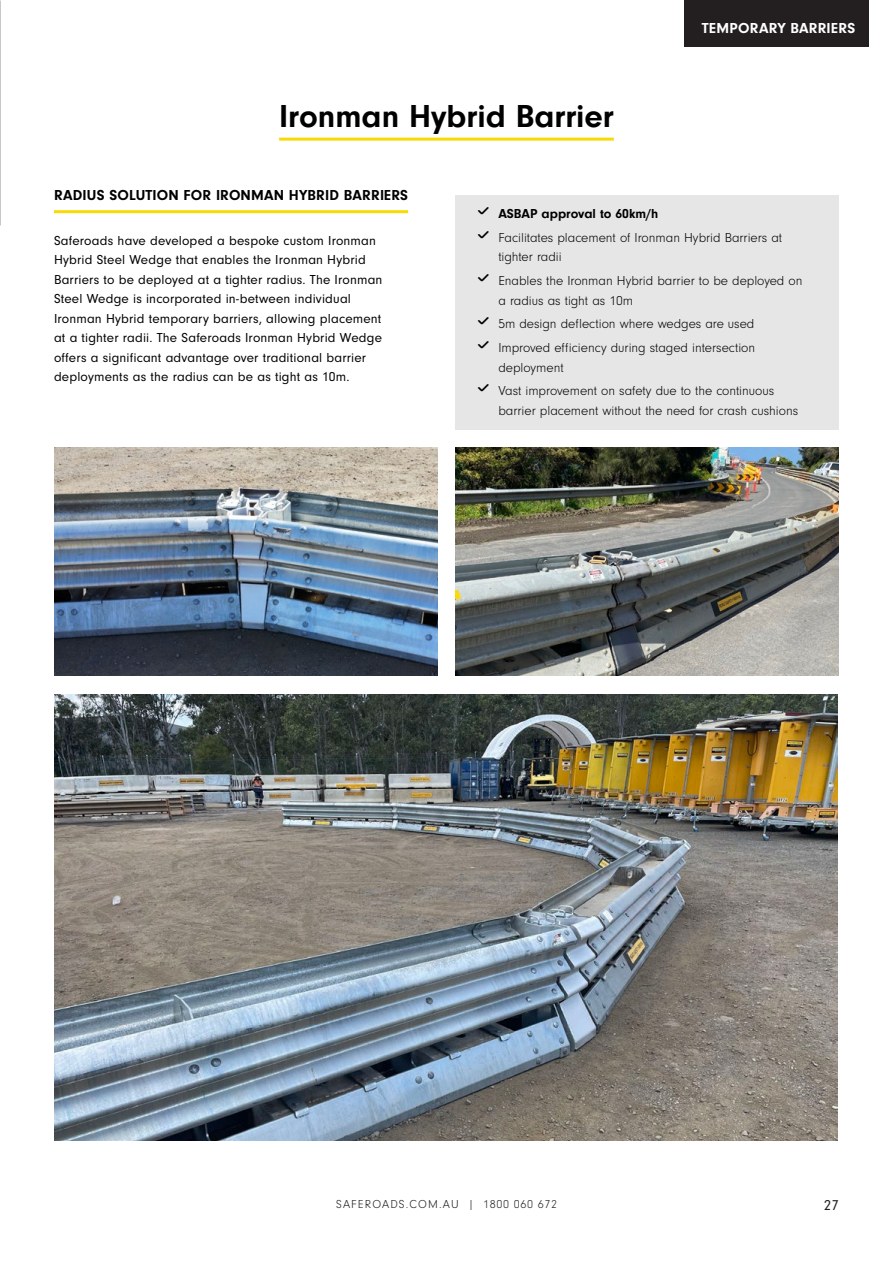
<style>
.page{position:relative;width:893px;height:1263px;background:#fff}
.page>*{position:absolute;margin:0;border:0;box-sizing:border-box;transform-origin:0 0}
.t1{font:700 33px "Neuzeit Gro";color:#000}
.t2{font:700 15px "Neuzeit Gro";letter-spacing:.01em;color:#000}
.t3{font:700 15px "Neuzeit Gro";letter-spacing:.015em;color:#fff}
.t4{font:15px "Neuzeit Gro";color:#231f20}
.t5{font:13.5px/19.5px "Neuzeit Gro";letter-spacing:.015em;color:#000}
.t6{font:300 13.5px/19.5px "Neuzeit Gro";color:#000}
.t7{font:700 13.5px "Neuzeit Gro";color:#000}
.t8{font:300 12px "Neuzeit Gro";letter-spacing:.08em;color:#231f20}
.s1{font-family:"SS Community";font-weight:400}
</style>
<div class="page">
<hr style="left:279px;top:138px;width:335px;height:3px;background:#f8da04">
<hr style="left:54px;top:210px;width:354px;height:3px;background:#f8da04">
<img style="left:54px;top:448px;width:383px;height:227px">
<div style="left:456px;top:195px;width:383px;height:234px;background:#e6e6e6"></div>
<img style="left:54px;top:694px;width:783px;height:446px">
<img style="left:455px;top:448px;width:384px;height:227px">
<div style="left:685px;top:0;width:184px;height:47px;background:#231f20"></div>
<h1 class="t1" style="left:279px;top:98px;width:336px">Ironman Hybrid Barrier</h1>
<p class="t3" style="left:702px;top:19px;width:155px">TEMPORARY BARRIERS</p>
<p class="t2" style="left:54px;top:186px;width:356px">RADIUS SOLUTION FOR IRONMAN HYBRID BARRIERS</p>
<p class="t5" style="left:54px;top:231px;width:330px">Saferoads have developed a bespoke custom Ironman Hybrid Steel Wedge that enables the Ironman Hybrid Barriers to be deployed at a tighter radius. The Ironman Steel Wedge is incorporated in-between individual Ironman Hybrid temporary barriers, allowing placement at a tighter radii. The Saferoads Ironman Hybrid Wedge offers a significant advantage over traditional barrier deployments as the radius can be as tight as 10m.</p>
<p class="t7" style="left:476px;top:206px;width:184px"><span class="s1">✓</span> ASBAP approval to 60km/h</p>
<p class="t6" style="left:498px;top:228px;width:285px;text-indent:-22px"><span class="s1">✓</span> Facilitates placement of Ironman Hybrid Barriers at tighter radii</p>
<p class="t6" style="left:498px;top:271px;width:306px;text-indent:-22px"><span class="s1">✓</span> Enables the Ironman Hybrid barrier to be deployed on a radius as tight as 10m</p>
<p class="t6" style="left:476px;top:314px;width:280px"><span class="s1">✓</span> 5m design deflection where wedges are used</p>
<p class="t6" style="left:498px;top:338px;width:258px;text-indent:-22px"><span class="s1">✓</span> Improved efficiency during staged intersection deployment</p>
<p class="t6" style="left:498px;top:381px;width:301px;text-indent:-22px"><span class="s1">✓</span> Vast improvement on safety due to the continuous barrier placement without the need for crash cushions</p>
<p class="t8" style="left:336px;top:1198px;width:222px">SAFEROADS.COM.AU | 1800 060 672</p>
<p class="t4" style="left:824px;top:1197px;width:16px">27</p>
</div>
